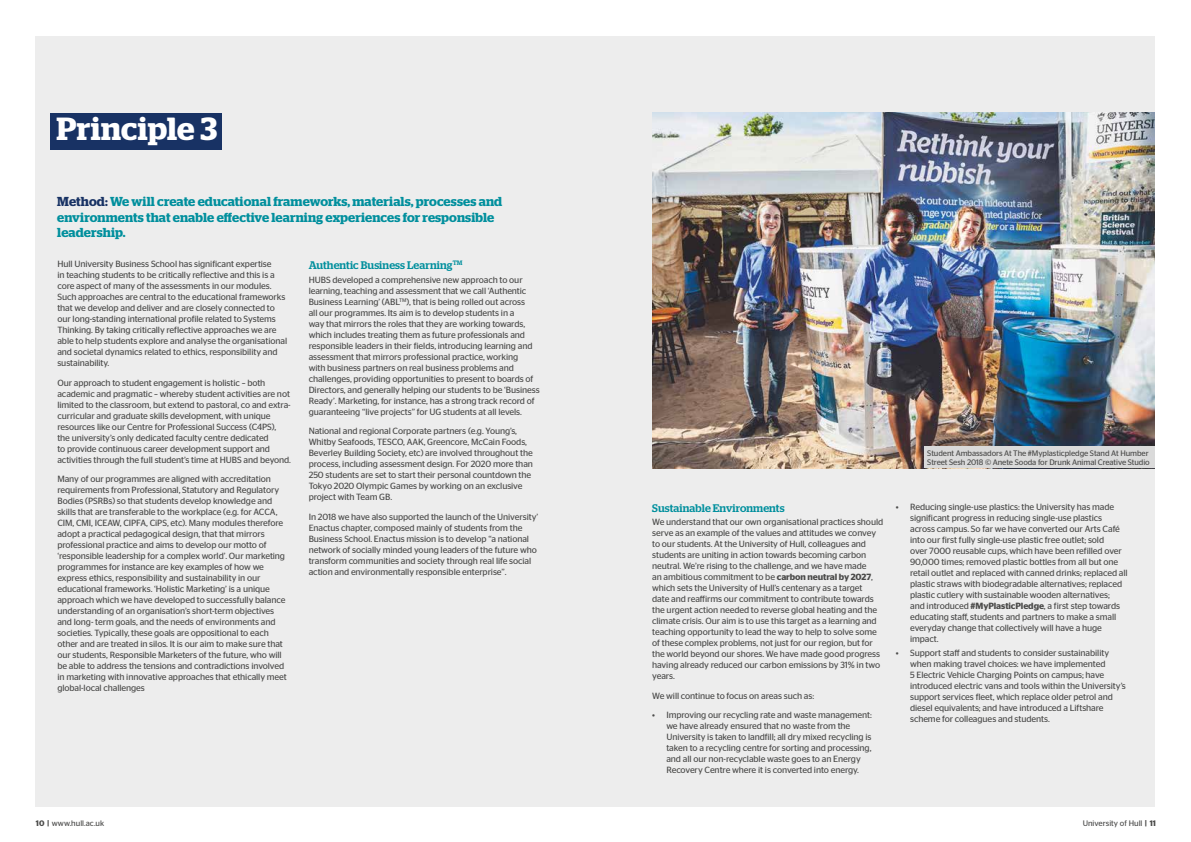
<style>
.page{position:relative;width:1191px;height:842px;background:#fff}
.page>*{position:absolute;margin:0;border:0;box-sizing:border-box;transform-origin:0 0}
.t1{font:600 32px "Stag";letter-spacing:.005em;color:#fff}
.t2{font:600 13px/15.6px "Stag";letter-spacing:.01em;color:#008f9d}
.t3{font:500 11px "Stag";letter-spacing:.01em;color:#008f9d}
.t4{font:9px/11px "Stag Sans";letter-spacing:-.01em;color:#4a4a49}
.t5{font:8px/9.6px "Stag Sans";letter-spacing:-.01em;color:#4a4a49}
.s1{color:#183264}
.s2{font-weight:600}
</style>
<div class="page">
<div style="left:36px;top:36px;width:1119px;height:770px;background:#ededed"></div>
<img style="left:652px;top:113px;width:503px;height:355px">
<div style="left:51px;top:113px;width:171px;height:37px;background:#183264"></div>
<div style="left:924px;top:446px;width:231px;height:22px;background:#dadada"></div>
<h1 class="t1" style="left:56px;top:110px;width:162px">Principle 3</h1>
<h2 class="t2" style="left:57px;top:194px;width:446px"><span class="s1">Method:</span> We will create educational frameworks, materials, processes and environments that enable effective learning experiences for responsible leadership.</h2>
<p class="t4" style="left:57px;top:258px;width:231px">Hull University Business School has significant expertise<br>in teaching students to be critically reflective and this is a core aspect of many of the assessments in our modules.<br>Such approaches are central to the educational frameworks that we develop and deliver and are closely connected to our long-standing international profile related to Systems Thinking. By taking critically reflective approaches we are able to help students explore and analyse the organisational and societal dynamics related to ethics, responsibility and sustainability.</p>
<p class="t4" style="left:57px;top:377px;width:235px">Our approach to student engagement is holistic – both academic and pragmatic – whereby student activities are not limited to the classroom, but extend to pastoral, co and extra&shy;curricular and graduate skills development, with unique resources like our Centre for Professional Success (C4PS), the university’s only dedicated faculty centre dedicated<br>to provide continuous career development support and activities through the full student’s time at HUBS and beyond.</p>
<p class="t4" style="left:57px;top:473px;width:231px">Many of our programmes are aligned with accreditation requirements from Professional, Statutory and Regulatory Bodies (PSRBs) so that students develop knowledge and skills that are transferable to the workplace (e.g. for ACCA, CIM, CMI, ICEAW, CIPFA, CiPS, etc). Many modules therefore adopt a practical pedagogical design, that that mirrors professional practice and aims to develop our motto of ‘responsible leadership for a complex world’. Our marketing programmes for instance are key examples of how we express ethics, responsibility and sustainability in our educational frameworks. ‘Holistic Marketing’ is a unique approach which we have developed to successfully balance understanding of an organisation’s short-term objectives and long- term goals, and the needs of environments and societies. Typically, these goals are oppositional to each other and are treated in silos. It is our aim to make sure that our students, Responsible Marketers of the future, who will be able to address the tensions and contradictions involved in marketing with innovative approaches that ethically meet global-local challenges</p>
<p class="t3" style="left:309px;top:258px;width:155px">Authentic Business Learning<sup>TM</sup></p>
<p class="t4" style="left:309px;top:274px;width:232px">HUBS developed a comprehensive new approach to our learning, teaching and assessment that we call ‘Authentic Business Learning’ (ABL<sup>TM</sup>), that is being rolled out across<br>all our programmes. Its aim is to develop students in a<br>way that mirrors the roles that they are working towards, which includes treating them as future professionals and responsible leaders in their fields, introducing learning and assessment that mirrors professional practice, working<br>with business partners on real business problems and challenges, providing opportunities to present to boards of Directors, and generally helping our students to be ‘Business Ready’. Marketing, for instance, has a strong track record of guaranteeing “live projects” for UG students at all levels.</p>
<p class="t4" style="left:309px;top:425px;width:226px">National and regional Corporate partners (e.g. Young’s, Whitby Seafoods, TESCO, AAK, Greencore, McCain Foods, Beverley Building Society, etc) are involved throughout the process, including assessment design. For 2020 more than 250 students are set to start their personal countdown the Tokyo 2020 Olympic Games by working on an exclusive project with Team GB.</p>
<p class="t4" style="left:309px;top:511px;width:231px">In 2018 we have also supported the launch of the University’ Enactus chapter, composed mainly of students from the Business School. Enactus mission is to develop “a national network of socially minded young leaders of the future who transform communities and society through real life social action and environmentally responsible enterprise”.</p>
<p class="t5" style="left:927px;top:448px;width:224px">Student Ambassadors At The #Myplasticpledge Stand At Humber<br>Street Sesh 2018 © Anete Sooda for Drunk Animal Creative Studio</p>
<p class="t3" style="left:652px;top:501px;width:134px">Sustainable Environments</p>
<p class="t4" style="left:652px;top:517px;width:232px">We understand that our own organisational practices should serve as an example of the values and attitudes we convey to our students. At the University of Hull, colleagues and students are uniting in action towards becoming carbon neutral. We’re rising to the challenge, and we have made<br>an ambitious commitment to be <span class="s2">carbon neutral by 2027</span>, which sets the University of Hull’s centenary as a target<br>date and reaffirms our commitment to contribute towards the urgent action needed to reverse global heating and the climate crisis. Our aim is to use this target as a learning and teaching opportunity to lead the way to help to solve some of these complex problems, not just for our region, but for the world beyond our shores. We have made good progress having already reduced our carbon emissions by 31% in two years.</p>
<p class="t4" style="left:652px;top:690px;width:163px">We will continue to focus on areas such as:</p>
<p class="t4" style="left:666px;top:710px;width:207px;text-indent:-14px">• Improving our recycling rate and waste management: we have already ensured that no waste from the University is taken to landfill; all dry mixed recycling is taken to a recycling centre for sorting and processing, and all our non-recyclable waste goes to an Energy Recovery Centre where it is converted into energy.</p>
<p class="t4" style="left:910px;top:501px;width:219px;text-indent:-14px">• Reducing single-use plastics: the University has made significant progress in reducing single-use plastics across campus. So far we have converted our Arts Café into our first fully single-use plastic free outlet; sold<br>over 7000 reusable cups, which have been refilled over 90,000 times; removed plastic bottles from all but one retail outlet and replaced with canned drinks; replaced all plastic straws with biodegradable alternatives; replaced plastic cutlery with sustainable wooden alternatives;<br>and introduced <span class="s2">#MyPlasticPledge</span>, a first step towards educating staff, students and partners to make a small everyday change that collectively will have a huge impact.</p>
<p class="t4" style="left:910px;top:647px;width:217px;text-indent:-14px">• Support staff and students to consider sustainability when making travel choices: we have implemented<br>5 Electric Vehicle Charging Points on campus; have introduced electric vans and tools within the University’s support services fleet, which replace older petrol and diesel equivalents; and have introduced a Liftshare scheme for colleagues and students.</p>
<p class="t5" style="left:36px;top:818px;width:70px"><span class="s2">10 |</span> www.hull.ac.uk</p>
<p class="t5" style="left:1082px;top:818px;width:75px">University of Hull <span class="s2">| 11</span></p>
</div>
